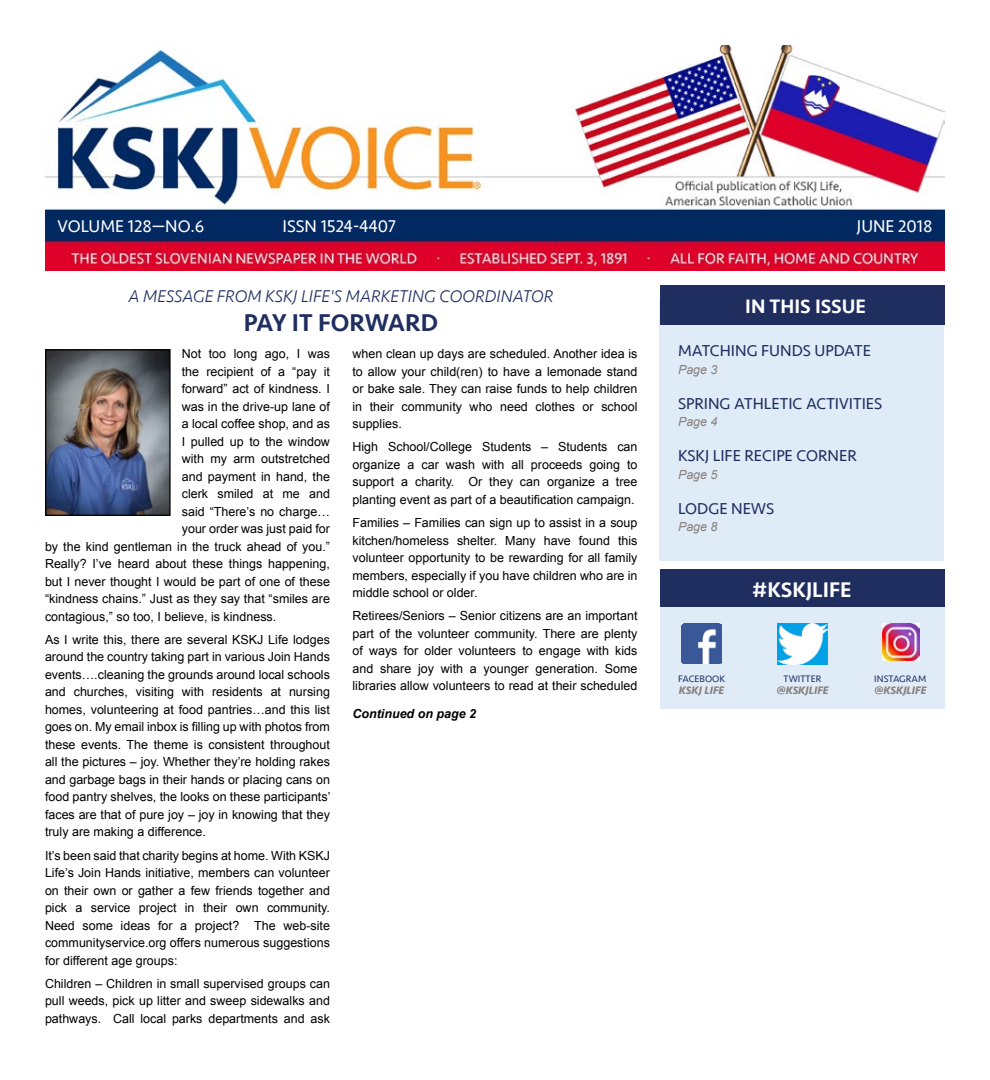
<style>
.page{position:relative;width:990px;height:1080px;background:#fff}
.page>*{position:absolute;margin:0;border:0;box-sizing:border-box;transform-origin:0 0}
.t1{font:500 25px "Seravek";color:#1f2e5f}
.t2{font:500 21.75px "Seravek";color:#fff}
.t3{font:500 20px "Seravek";color:#fff}
.t4{font:italic 300 17.5px "Seravek";color:#1f2e5f}
.t5{font:17.5px "Seravek";color:#fff}
.t6{font:16.25px "Seravek";color:#1f2e5f}
.t7{font:12.5px/17.5px "Arial";color:#000;text-align:justify}
.t8{font:italic 12.5px "Arial";color:#88817e}
.t9{font:italic 700 12.5px "Arial";color:#000}
.t10{font:italic 700 11.12px "Seravek";letter-spacing:-.005em;color:#88817e}
.t11{font:9.62px "Seravek";color:#1f2e5f}
</style>
<div class="page">
<div style="left:660px;top:571px;width:285px;height:138px;background:#dfecf8"></div>
<img style="left:45px;top:45px;width:900px;height:226px">
<div style="left:659px;top:301px;width:285px;height:260px;background:#dfecf8"></div>
<div style="left:660px;top:286px;width:285px;height:39px;background:#1f2e5f"></div>
<img style="left:681px;top:623px;width:41px;height:40px">
<img style="left:882px;top:623px;width:38px;height:38px">
<img style="left:778px;top:624px;width:49px;height:40px">
<div style="left:660px;top:569px;width:285px;height:38px;background:#1f2e5f"></div>
<img style="left:47px;top:351px;width:122px;height:163px">
<div style="left:45px;top:349px;width:126px;height:167px;border:1px solid #000"></div>
<h3 class="t5" style="left:58px;top:212px;width:148px">VOLUME 128—NO.6</h3>
<h3 class="t5" style="left:283px;top:212px;width:115px">ISSN 1524-4407</h3>
<h3 class="t5" style="left:857px;top:212px;width:77px">JUNE 2018</h3>
<h3 class="t4" style="left:128px;top:286px;width:427px">A MESSAGE FROM KSKJ LIFE'S MARKETING COORDINATOR</h3>
<h1 class="t1" style="left:244px;top:307px;width:196px">PAY IT FORWARD</h1>
<p class="t7" style="left:182px;top:345px;width:150px">Not too long ago, I was</p>
<p class="t7" style="left:182px;top:363px;width:150px">the recipient of a “pay it</p>
<p class="t7" style="left:182px;top:380px;width:150px">forward” act of kindness. I</p>
<p class="t7" style="left:182px;top:398px;width:150px">was in the drive-up lane of</p>
<p class="t7" style="left:182px;top:415px;width:150px">a local coffee shop, and as</p>
<p class="t7" style="left:182px;top:433px;width:150px">I pulled up to the window</p>
<p class="t7" style="left:182px;top:450px;width:150px">with my arm outstretched</p>
<p class="t7" style="left:182px;top:468px;width:150px">and payment in hand, the</p>
<p class="t7" style="left:182px;top:485px;width:150px">clerk smiled at me and</p>
<p class="t7" style="left:182px;top:503px;width:150px">said “There’s no charge…</p>
<p class="t7" style="left:182px;top:520px;width:150px">your order was just paid for</p>
<p class="t7" style="left:45px;top:538px;width:287px">by the kind gentleman in the truck ahead of you.”</p>
<p class="t7" style="left:45px;top:555px;width:286px">Really? I’ve heard about these things happening,</p>
<p class="t7" style="left:45px;top:573px;width:286px">but I never thought I would be part of one of these</p>
<p class="t7" style="left:45px;top:590px;width:286px">“kindness chains.” Just as they say that “smiles are</p>
<p class="t7" style="left:45px;top:608px;width:233px">contagious,” so too, I believe, is kindness.</p>
<p class="t7" style="left:45px;top:631px;width:287px">As I write this, there are several KSKJ Life lodges around the country taking part in various Join Hands events….cleaning the grounds around local schools and churches, visiting with residents at nursing homes, volunteering at food pantries…and this list goes on. My email inbox is filling up with photos from these events. The theme is consistent throughout all the pictures – joy. Whether they’re holding rakes and garbage bags in their hands or placing cans on food pantry shelves, the looks on these participants’ faces are that of pure joy – joy in knowing that they truly are making a difference.</p>
<p class="t7" style="left:45px;top:847px;width:287px">It’s been said that charity begins at home. With KSKJ Life’s Join Hands initiative, members can volunteer on their own or gather a few friends together and pick a service project in their own community.<br>Need some ideas for a project? The web-site communityservice.org offers numerous suggestions for different age groups:</p>
<p class="t7" style="left:45px;top:975px;width:286px">Children – Children in small supervised groups can pull weeds, pick up litter and sweep sidewalks and pathways. Call local parks departments and ask</p>
<p class="t7" style="left:353px;top:345px;width:287px">when clean up days are scheduled. Another idea is to allow your child(ren) to have a lemonade stand or bake sale. They can raise funds to help children in their community who need clothes or school supplies.</p>
<p class="t7" style="left:353px;top:438px;width:286px">High School/College Students – Students can organize a car wash with all proceeds going to support a charity. Or they can organize a tree planting event as part of a beautification campaign.</p>
<p class="t7" style="left:353px;top:514px;width:287px">Families – Families can sign up to assist in a soup kitchen/homeless shelter. Many have found this volunteer opportunity to be rewarding for all family members, especially if you have children who are in middle school or older.</p>
<p class="t7" style="left:353px;top:607px;width:286px">Retirees/Seniors – Senior citizens are an important part of the volunteer community. There are plenty of ways for older volunteers to engage with kids and share joy with a younger generation. Some libraries allow volunteers to read at their scheduled</p>
<p class="t9" style="left:352px;top:705px;width:125px">Continued on page 2</p>
<h3 class="t3" style="left:745px;top:294px;width:122px">IN THIS ISSUE</h3>
<h3 class="t6" style="left:678px;top:338px;width:195px">MATCHING FUNDS UPDATE</h3>
<p class="t8" style="left:678px;top:361px;width:41px">Page 3</p>
<h3 class="t6" style="left:678px;top:391px;width:206px">SPRING ATHLETIC ACTIVITIES</h3>
<p class="t8" style="left:678px;top:414px;width:41px">Page 4</p>
<h3 class="t6" style="left:678px;top:443px;width:180px">KSKJ LIFE RECIPE CORNER</h3>
<p class="t8" style="left:678px;top:466px;width:41px">Page 5</p>
<h3 class="t6" style="left:678px;top:496px;width:98px">LODGE NEWS</h3>
<p class="t8" style="left:678px;top:519px;width:41px">Page 8</p>
<h2 class="t2" style="left:752px;top:576px;width:101px">#KSKJLIFE</h2>
<p class="t11" style="left:678px;top:672px;width:48px">FACEBOOK</p>
<p class="t10" style="left:679px;top:681px;width:47px">KSKJ LIFE</p>
<p class="t11" style="left:784px;top:672px;width:39px">TWITTER</p>
<p class="t10" style="left:776px;top:681px;width:54px">@KSKJLIFE</p>
<p class="t11" style="left:874px;top:672px;width:53px">INSTAGRAM</p>
<p class="t10" style="left:874px;top:681px;width:54px">@KSKJLIFE</p>
</div>
